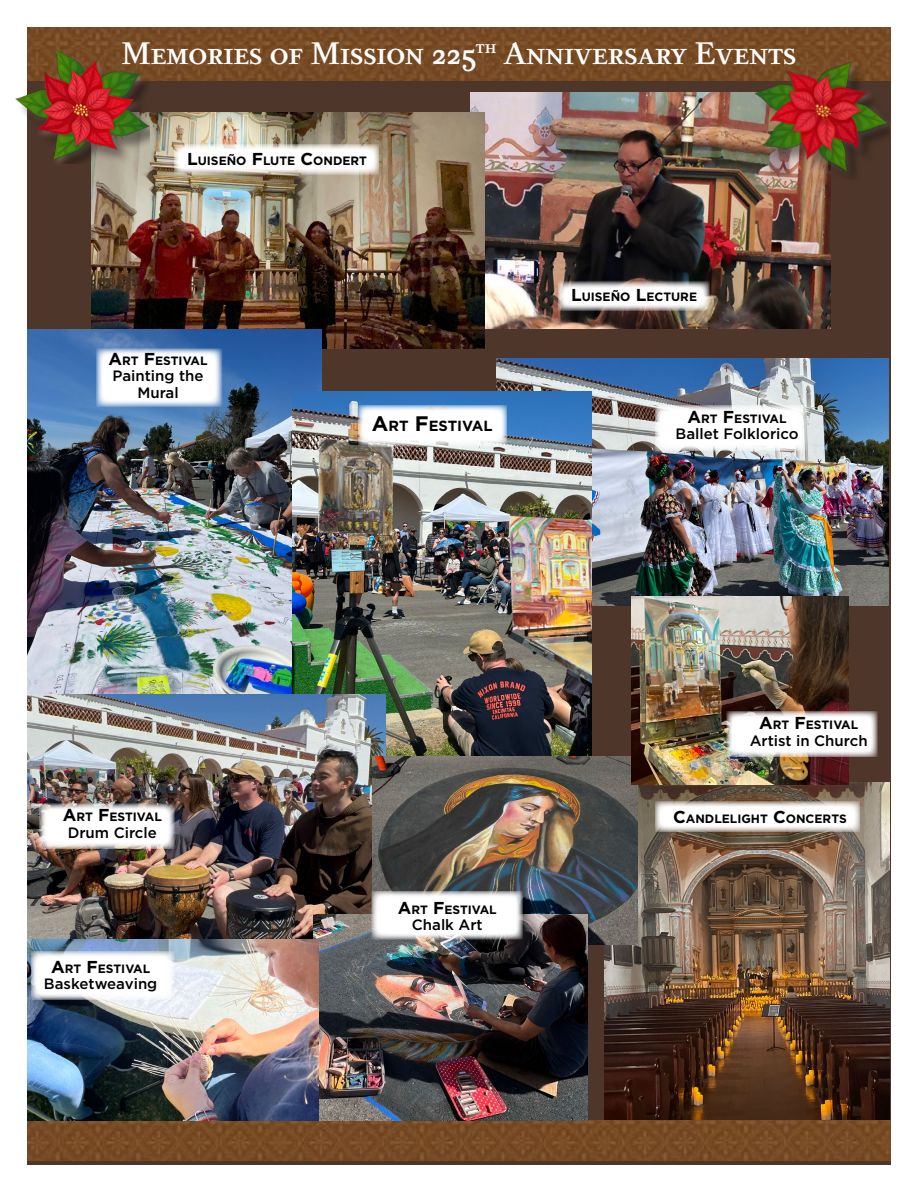
<style>
.page{position:relative;width:918px;height:1188px;background:#fff}
.page>*{position:absolute;margin:0;border:0;box-sizing:border-box;transform-origin:0 0}
.t1{font:600 33px "Pradell";color:#fff}
.t2{font:500 15px/16.5px "Gotham";color:#000;text-align:center}
.t3{font:700 14.7px "Gotham";color:#000}
.t4{font:700 12.15px "Gotham";color:#000}
.s1{font-size:17.25px}
.s2{font-size:21px}
</style>
<div class="page">
<div style="left:27px;top:81px;width:864px;height:1083px;background:#4f362a"></div>
<img style="left:27px;top:27px;width:864px;height:54px">
<img style="left:470px;top:92px;width:361px;height:236px">
<img style="left:92px;top:113px;width:392px;height:236px">
<img style="left:497px;top:359px;width:392px;height:247px">
<img style="left:27px;top:330px;width:295px;height:365px">
<img style="left:292px;top:391px;width:299px;height:366px">
<img style="left:604px;top:783px;width:286px;height:337px">
<img style="left:27px;top:695px;width:358px;height:244px">
<img style="left:27px;top:1120px;width:864px;height:41px">
<div style="left:753px;top:60px;width:144px;height:120px;background:#fff"></div>
<div style="left:757px;top:63px;width:134px;height:118px;background:#000;opacity:.41"></div>
<img style="left:754px;top:59px;width:137px;height:115px">
<div style="left:13px;top:48px;width:144px;height:120px;background:#c2beb6;opacity:.4"></div>
<div style="left:17px;top:51px;width:133px;height:113px;background:#000;opacity:.41"></div>
<img style="left:14px;top:49px;width:136px;height:112px">
<svg style="left:174px;top:144px;width:205px;height:31px;background:#f0ede9"></svg>
<svg style="left:558px;top:281px;width:152px;height:30px;background:#dddad9"></svg>
<svg style="left:358px;top:405px;width:149px;height:42px;background:#eef1f4"></svg>
<img style="left:373px;top:757px;width:265px;height:188px">
<img style="left:314px;top:915px;width:273px;height:205px">
<svg style="left:655px;top:801px;width:205px;height:31px;background:#eae8e5"></svg>
<svg style="left:96px;top:349px;width:126px;height:58px;background:#ebf0f7"></svg>
<svg style="left:39px;top:804px;width:135px;height:45px;background:#efedec"></svg>
<div style="left:655px;top:405px;width:151px;height:46px;background:#fff"></div>
<svg style="left:372px;top:891px;width:151px;height:48px;background:#eee"></svg>
<img style="left:632px;top:596px;width:217px;height:189px">
<svg style="left:727px;top:711px;width:151px;height:46px;background:#eeebe9"></svg>
<img style="left:27px;top:939px;width:292px;height:181px">
<div style="left:31px;top:951px;width:143px;height:49px;background:#fff"></div>
<h1 class="t1" style="left:121px;top:34px;width:677px">Memories of Mission 225<sup>th</sup> Anniversary Events</h1>
<p class="t4" style="left:187px;top:152px;width:182px"><span class="s1">L</span>UISEÑO <span class="s1">F</span>LUTE <span class="s1">C</span>ONDERT</p>
<p class="t4" style="left:109px;top:353px;width:92px"><span class="s1">A</span>RT <span class="s1">F</span>ESTIVAL</p>
<p class="t2" style="left:113px;top:368px;width:93px">Painting the<br>Mural</p>
<p class="t3" style="left:372px;top:416px;width:111px"><span class="s2">A</span>RT <span class="s2">F</span>ESTIVAL</p>
<p class="t4" style="left:571px;top:289px;width:128px"><span class="s1">L</span>UISEÑO <span class="s1">L</span>ECTURE</p>
<p class="t4" style="left:688px;top:411px;width:92px"><span class="s1">A</span>RT <span class="s1">F</span>ESTIVAL</p>
<p class="t2" style="left:676px;top:426px;width:125px">Ballet Folklorico</p>
<p class="t4" style="left:63px;top:809px;width:92px"><span class="s1">A</span>RT <span class="s1">F</span>ESTIVAL</p>
<p class="t2" style="left:68px;top:824px;width:91px">Drum Circle</p>
<p class="t4" style="left:51px;top:960px;width:92px"><span class="s1">A</span>RT <span class="s1">F</span>ESTIVAL</p>
<p class="t2" style="left:44px;top:976px;width:115px">Basketweaving</p>
<p class="t4" style="left:398px;top:901px;width:92px"><span class="s1">A</span>RT <span class="s1">F</span>ESTIVAL</p>
<p class="t2" style="left:412px;top:916px;width:72px">Chalk Art</p>
<p class="t4" style="left:759px;top:717px;width:92px"><span class="s1">A</span>RT <span class="s1">F</span>ESTIVAL</p>
<p class="t2" style="left:750px;top:732px;width:120px">Artist in Church</p>
<p class="t4" style="left:673px;top:811px;width:175px"><span class="s1">C</span>ANDLELIGHT <span class="s1">C</span>ONCERTS</p>
</div>
